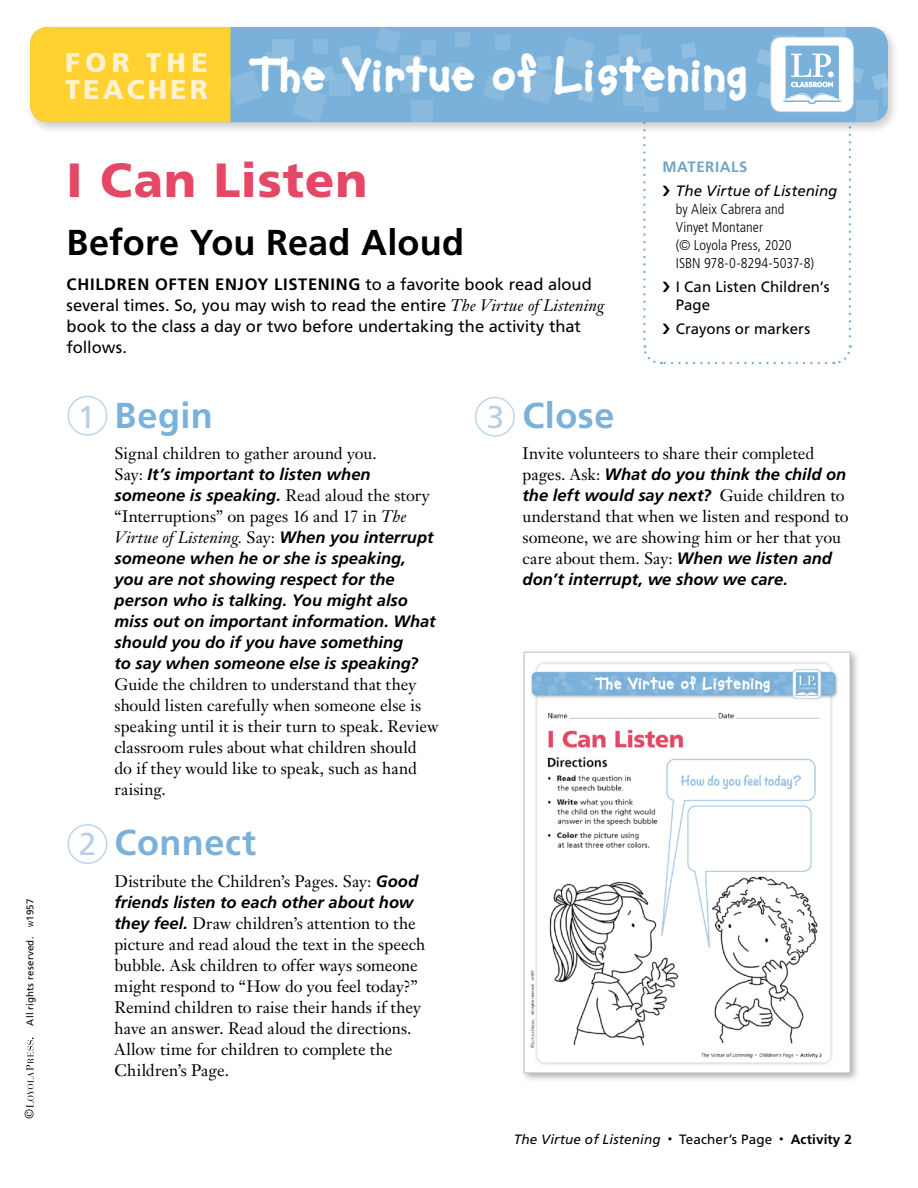
<style>
.page{position:relative;width:918px;height:1188px;background:#fff}
.page>*{position:absolute;margin:0;border:0;box-sizing:border-box;transform-origin:0 0}
.t1{font:800 52.05px "Soup Bone";letter-spacing:.01em;color:#fff;scale:.94 1}
.t2{font:900 48px "Frutiger LT Std";letter-spacing:.02em;color:#e44866}
.t3{font:700 36px "Frutiger LT Std";color:#000}
.t4{font:700 36px "Frutiger LT Std";letter-spacing:.015em;color:#7ab1da}
.t5{font:31.5px "Frutiger LT Std";color:#b7cee3}
.t6{font:900 27px "Frutiger LT Std";letter-spacing:.2em;color:#fff2d1}
.t7{font:16.5px/21px "Janson Text LT Std";color:#000}
.t8{font:italic 700 16.5px/21px "Frutiger LT Std";color:#000}
.t9{font:16.5px/21px "Frutiger LT Std";color:#000}
.t10{font:15px/18px "Frutiger LT Std";letter-spacing:.005em;color:#000}
.t11{font:italic 15px "Frutiger LT Std";letter-spacing:.005em;color:#000}
.t12{font:700 15px "Frutiger LT Std";letter-spacing:.035em;color:#71a3c9}
.t13{font:300 condensed 14.25px/18px "Frutiger LT Std";letter-spacing:.005em;color:#000}
.t14{font:italic 13.5px "Frutiger LT Std";letter-spacing:.01em;color:#000}
.t15{font:12px "Janson Text LT Std";color:#000}
.t16{font:9.75px "Frutiger LT Std";letter-spacing:.02em;color:#000}
.s1{font-family:"Myriad Pro";font-size:7.35px}
.s2{font-weight:700}
.s3{font-family:"Janson Text LT Std";font-style:italic}
.s4{font-family:"Janson Text LT Std";font-weight:400;font-style:normal}
.s5{font-style:italic}
.s6{font-family:"Frutiger LT Std";font-weight:700;font-style:italic}
.s7{font-weight:700;font-style:normal;font-size:9px}
.s8{font-style:normal}
.s9{font-weight:700;font-style:normal}
</style>
<div class="page">
<div style="left:67px;top:396px;width:41px;height:40px;border:2px solid #bed5ec;border-radius:50%"></div>
<div style="left:67px;top:824px;width:41px;height:40px;border:2px solid #bed5ec;border-radius:50%"></div>
<div style="left:475px;top:397px;width:40px;height:40px;border:2px solid #bed5ec;border-radius:50%"></div>
<svg style="left:833px;top:135px;width:19px;height:230px"></svg>
<svg style="left:643px;top:345px;width:183px;height:20px"></svg>
<svg style="left:643px;top:136px;width:3px;height:203px"></svg>
<div style="left:520px;top:648px;width:340px;height:435px;background:#000;opacity:.3"></div>
<img style="left:526px;top:655px;width:319px;height:416px">
<div style="left:524px;top:652px;width:326px;height:421px;border:1px solid #bcbec0"></div>
<div style="left:25px;top:23px;width:874px;height:112px;background:#000;opacity:.2"></div>
<div style="left:30px;top:27px;width:858px;height:95px;background:#7ab1da;border-radius:18px"></div>
<div style="left:411px;top:101px;width:21px;height:21px;background:#89bade"></div>
<svg style="left:824px;top:28px;width:21px;height:9px"></svg>
<div style="left:273px;top:39px;width:21px;height:21px;background:#8cbcdf"></div>
<svg style="left:606px;top:54px;width:16px;height:16px"></svg>
<svg style="left:637px;top:48px;width:15px;height:16px"></svg>
<svg style="left:681px;top:43px;width:16px;height:16px"></svg>
<svg style="left:756px;top:82px;width:14px;height:17px"></svg>
<svg style="left:756px;top:49px;width:14px;height:17px"></svg>
<svg style="left:854px;top:67px;width:10px;height:16px"></svg>
<div style="left:290px;top:72px;width:14px;height:14px;background:#89bade"></div>
<div style="left:266px;top:52px;width:14px;height:14px;background:#89bade"></div>
<div style="left:644px;top:97px;width:14px;height:14px;background:#89bade"></div>
<div style="left:313px;top:39px;width:14px;height:14px;background:#89bade"></div>
<div style="left:401px;top:79px;width:14px;height:14px;background:#89bade"></div>
<div style="left:422px;top:40px;width:14px;height:14px;background:#89bade"></div>
<div style="left:449px;top:63px;width:14px;height:14px;background:#89bade"></div>
<div style="left:456px;top:32px;width:14px;height:14px;background:#89bade"></div>
<div style="left:495px;top:36px;width:14px;height:14px;background:#89bade"></div>
<div style="left:401px;top:56px;width:21px;height:21px;background:#91bfe0"></div>
<div style="left:620px;top:36px;width:21px;height:21px;background:#89bade"></div>
<div style="left:705px;top:88px;width:21px;height:21px;background:#89bade"></div>
<div style="left:623px;top:85px;width:21px;height:21px;background:#89bade"></div>
<svg style="left:773px;top:36px;width:21px;height:5px"></svg>
<div style="left:857px;top:101px;width:21px;height:21px;background:#89bade"></div>
<hr style="left:884px;top:83px;width:4px;height:21px;background:#89bade">
<svg style="left:522px;top:37px;width:73px;height:67px"></svg>
<svg style="left:375px;top:28px;width:26px;height:25px"></svg>
<svg style="left:483px;top:76px;width:25px;height:25px"></svg>
<svg style="left:292px;top:45px;width:71px;height:77px"></svg>
<svg style="left:30px;top:27px;width:232px;height:95px;background:#edcd49"></svg>
<svg style="left:872px;top:73px;width:16px;height:17px"></svg>
<div style="left:771px;top:37px;width:82px;height:75px;background:#fff;border-radius:11px"></div>
<hr style="left:783px;top:100px;width:26px;height:2px;background:#7ab1da">
<hr style="left:815px;top:100px;width:26px;height:2px;background:#7ab1da">
<svg style="left:784px;top:46px;width:56px;height:58px"></svg>
<div style="left:770px;top:37px;width:84px;height:75px;border:1px solid #d2e1f1;border-radius:11px"></div>
<svg style="left:26px;top:1038px;width:8px;height:70px"></svg>
<p class="t16" style="left:25px;top:1026px;width:128px;rotate:-90deg">All rights reserved. <span class="s1">w</span>1957</p>
<p class="t15" style="left:22px;top:1119px;width:12px;rotate:-90deg">©</p>
<h3 class="t6" style="left:65px;top:46px;width:144px">FOR THE</h3>
<h1 class="t1" style="left:65px;top:48px;width:728px"><sub>TEACHER</sub> The Virtue of Listening</h1>
<h2 class="t2" style="left:67px;top:151px;width:303px">I Can Listen</h2>
<h3 class="t3" style="left:67px;top:221px;width:399px">Before You Read Aloud</h3>
<p class="t9" style="left:67px;top:273px;width:539px"><span class="s2">CHILDREN OFTEN ENJOY LISTENING</span> to a favorite book read aloud several times. So, you may wish to read the entire <span class="s3">The Virtue of Listening </span>book to the class a day or two before undertaking the activity that follows.</p>
<p class="t12" style="left:662px;top:158px;width:87px">MATERIALS</p>
<p class="t11" style="left:676px;top:182px;width:163px">The Virtue of Listening</p>
<p class="t13" style="left:676px;top:200px;width:140px">by Aleix Cabrera and<br>Vinyet Montaner<br>(© Loyola Press, 2020<br>ISBN 978-0-8294-5037-8)</p>
<p class="t10" style="left:676px;top:278px;width:155px">I Can Listen Children’s<br>Page</p>
<p class="t10" style="left:676px;top:320px;width:136px">Crayons or markers</p>
<h3 class="t5" style="left:78px;top:398px;width:19px">1</h3>
<h3 class="t5" style="left:79px;top:826px;width:19px">2</h3>
<h3 class="t4" style="left:115px;top:394px;width:100px">Begin</h3>
<p class="t7" style="left:115px;top:443px;width:264px">Signal children to gather around you.</p>
<p class="t8" style="left:115px;top:464px;width:317px"><span class="s4">Say:</span> It’s important to listen when someone is speaking. <span class="s4">Read aloud the story</span></p>
<p class="t7" style="left:115px;top:506px;width:320px">“Interruptions” on pages 16 and 17 in <span class="s5">The<br>Virtue of Listening.</span> Say: <span class="s6">When you interrupt</span></p>
<p class="t8" style="left:115px;top:548px;width:322px">someone when he or she is speaking, you are not showing respect for the person who is talking. You might also miss out on important information. What should you do if you have something<br>to say when someone else is speaking?</p>
<p class="t7" style="left:115px;top:674px;width:326px">Guide the children to understand that they should listen carefully when someone else is speaking until it is their turn to speak. Review classroom rules about what children should<br>do if they would like to speak, such as hand raising.</p>
<h3 class="t4" style="left:115px;top:821px;width:143px">Connect</h3>
<p class="t7" style="left:115px;top:870px;width:305px">Distribute the Children’s Pages. Say: <span class="s6">Good</span></p>
<p class="t8" style="left:115px;top:891px;width:301px">friends listen to each other about how</p>
<p class="t7" style="left:115px;top:912px;width:312px"><span class="s6">they feel.</span> Draw children’s attention to the picture and read aloud the text in the speech bubble. Ask children to offer ways someone might respond to “How do you feel today?” Remind children to raise their hands if they have an answer. Read aloud the directions.<br>Allow time for children to complete the Children’s Page.</p>
<h3 class="t5" style="left:487px;top:398px;width:19px">3</h3>
<h3 class="t4" style="left:523px;top:394px;width:93px">Close</h3>
<p class="t7" style="left:523px;top:443px;width:293px">Invite volunteers to share their completed</p>
<p class="t8" style="left:523px;top:464px;width:325px"><span class="s4">pages. Ask:</span> What do you think the child on the left would say next? <span class="s4">Guide children to</span></p>
<p class="t7" style="left:523px;top:506px;width:328px">understand that when we listen and respond to someone, we are showing him or her that you care about them. Say: <span class="s6">When we listen and</span></p>
<p class="t8" style="left:523px;top:569px;width:267px">don’t interrupt, we show we care.</p>
<p class="t14" style="left:514px;top:1131px;width:340px">The Virtue of Listening <span class="s7">•</span> <span class="s8">Teacher’s Page</span> <span class="s7">•</span> <span class="s9">Activity 2</span></p>
</div>
